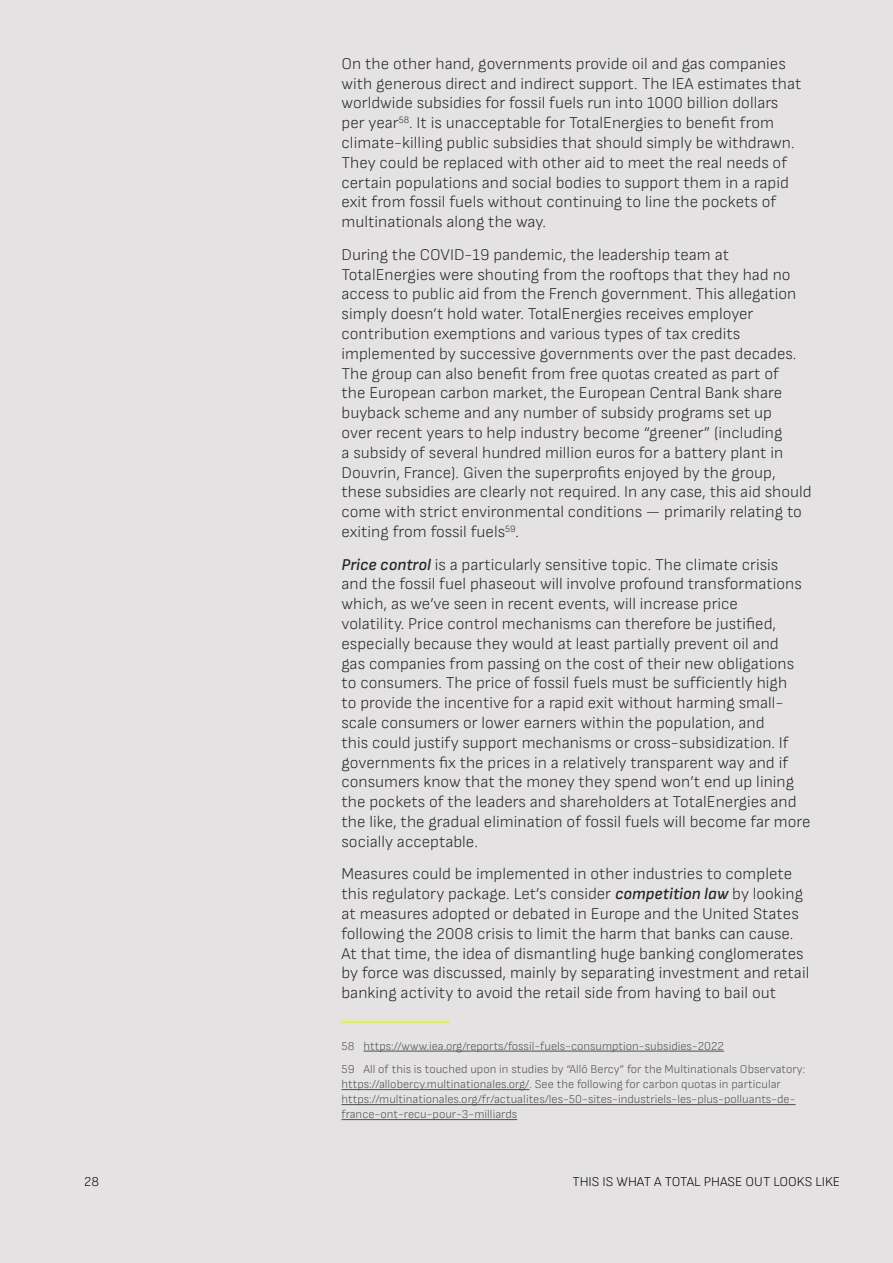
<style>
.page{position:relative;width:893px;height:1263px;background:#e4e2e2}
.page>*{position:absolute;margin:0;border:0;box-sizing:border-box;transform-origin:0 0}
.t1{font:300 16.5px/19.8px "Sofia Sans";color:#222425}
.t2{font:300 13.5px "Sofia Sans";color:#000}
.t3{font:300 12px/15px "Sofia Sans";color:#4c4e4f}
.s1{font-weight:500;font-style:italic}
</style>
<div class="page">
<hr style="left:341px;top:1021px;width:108px;height:2px;background:#daff00">
<hr style="left:363px;top:1051px;width:361px;height:1px;background:#4c4e4f">
<hr style="left:341px;top:1089px;width:188px;height:1px;background:#4c4e4f">
<hr style="left:341px;top:1104px;width:455px;height:1px;background:#4c4e4f">
<hr style="left:341px;top:1119px;width:176px;height:1px;background:#4c4e4f">
<p class="t1" style="left:341px;top:53px;width:462px">On the other hand, governments provide oil and gas companies with generous direct and indirect support. The IEA estimates that worldwide subsidies for fossil fuels run into 1000 billion dollars per year<sup>58</sup>. It is unacceptable for TotalEnergies to benefit from climate-killing public subsidies that should simply be withdrawn.<br>They could be replaced with other aid to meet the real needs of certain populations and social bodies to support them in a rapid exit from fossil fuels without continuing to line the pockets of multinationals along the way.</p>
<p class="t1" style="left:341px;top:244px;width:472px">During the COVID-19 pandemic, the leadership team at TotalEnergies were shouting from the rooftops that they had no access to public aid from the French government. This allegation simply doesn’t hold water. TotalEnergies receives employer contribution exemptions and various types of tax credits implemented by successive governments over the past decades.<br>The group can also benefit from free quotas created as part of<br>the European carbon market, the European Central Bank share buyback scheme and any number of subsidy programs set up<br>over recent years to help industry become “greener” (including<br>a subsidy of several hundred million euros for a battery plant in Douvrin, France). Given the superprofits enjoyed by the group, these subsidies are clearly not required. In any case, this aid should come with strict environmental conditions — primarily relating to exiting from fossil fuels<sup>59</sup>.</p>
<p class="t1" style="left:341px;top:554px;width:471px"><span class="s1">Price control</span> is a particularly sensitive topic. The climate crisis<br>and the fossil fuel phaseout will involve profound transformations which, as we’ve seen in recent events, will increase price<br>volatility. Price control mechanisms can therefore be justified, especially because they would at least partially prevent oil and<br>gas companies from passing on the cost of their new obligations to consumers. The price of fossil fuels must be sufficiently high<br>to provide the incentive for a rapid exit without harming small&shy;scale consumers or lower earners within the population, and<br>this could justify support mechanisms or cross-subsidization. If governments fix the prices in a relatively transparent way and if consumers know that the money they spend won’t end up lining the pockets of the leaders and shareholders at TotalEnergies and the like, the gradual elimination of fossil fuels will become far more socially acceptable.</p>
<p class="t1" style="left:341px;top:864px;width:469px">Measures could be implemented in other industries to complete this regulatory package. Let’s consider <span class="s1">competition law</span> by looking at measures adopted or debated in Europe and the United States following the 2008 crisis to limit the harm that banks can cause.<br>At that time, the idea of dismantling huge banking conglomerates by force was discussed, mainly by separating investment and retail banking activity to avoid the retail side from having to bail out</p>
<p class="t3" style="left:341px;top:1034px;width:465px;line-height:23.5px">58 https://www.iea.org/reports/fossil-fuels-consumption-subsidies-2022<br>59 All of this is touched upon in studies by “Allô Bercy” for the Multinationals Observatory:</p>
<p class="t3" style="left:341px;top:1077px;width:456px">https://allobercy.multinationales.org/. See the following for carbon quotas in particular https://multinationales.org/fr/actualites/les-50-sites-industriels-les-plus-polluants-de&shy;france-ont-recu-pour-3-milliards</p>
<p class="t2" style="left:84px;top:1174px;width:16px">28</p>
<p class="t2" style="left:572px;top:1174px;width:269px">THIS IS WHAT A TOTAL PHASE OUT LOOKS LIKE</p>
</div>
